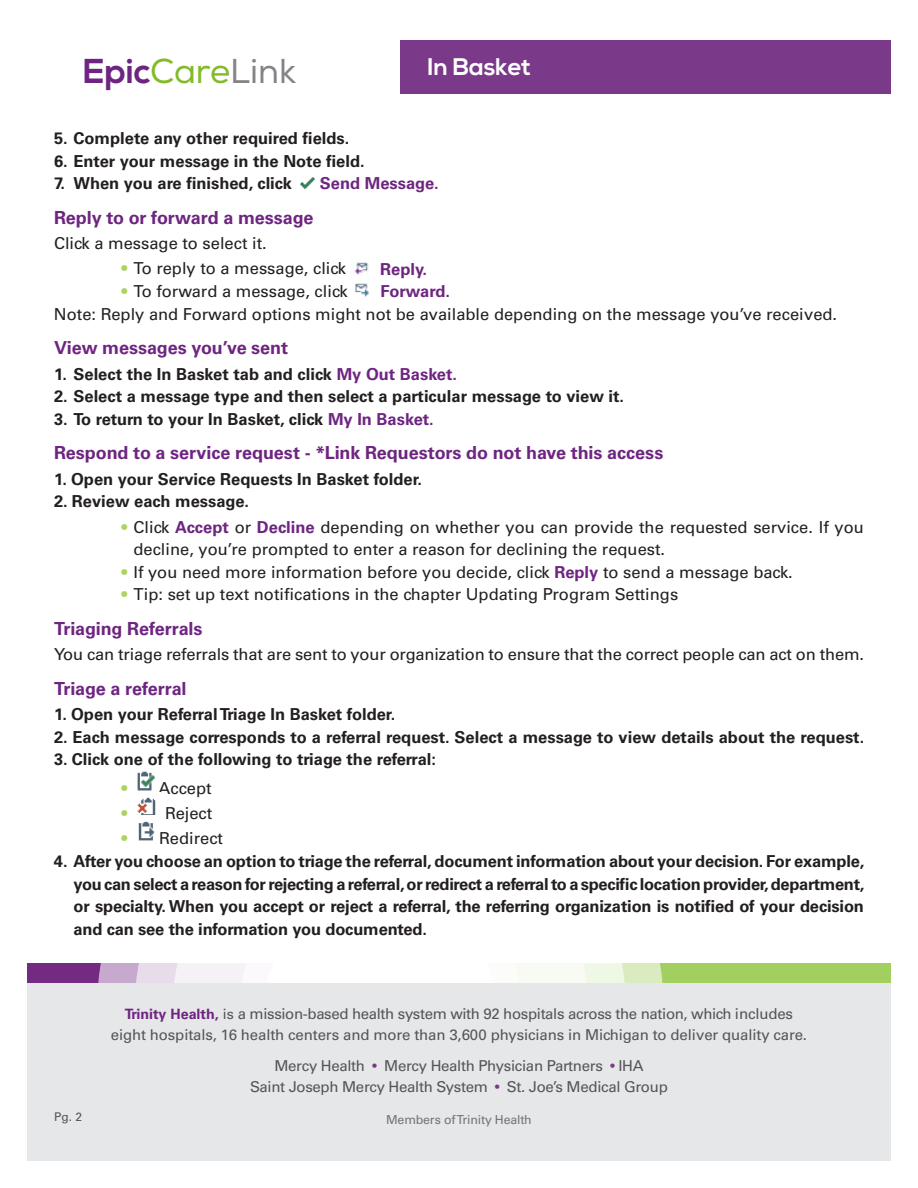
<style>
.page{position:relative;width:918px;height:1188px;background:#fff}
.page>*{position:absolute;margin:0;border:0;box-sizing:border-box;transform-origin:0 0}
.t1{font:700 34.5px "Nexa";color:#6e2581}
.t2{font:700 24px "Nexa";color:#fff}
.t3{font:700 18px "Univers LT Std";letter-spacing:-.005em;color:#6e2581}
.t4{font:700 16.5px/22.5px "Univers LT Std";color:#231f20;text-align:justify}
.t5{font:16.5px/22.5px "Univers LT Std";color:#231f20}
.t6{font:700 16.5px "Univers LT Std";color:#6e2581}
.t7{font:15px/21px "Univers LT Std";letter-spacing:-.02em;color:#54555a;text-align:center}
.t8{font:12.3px "Univers LT Std";letter-spacing:-.015em;color:#747478}
.t9{font:12px "Univers LT Std";color:#54555a}
.s1{font-weight:400;color:#82bb27}
.s2{font-weight:400;color:#848488}
.s3{color:#add461}
.s4{font-weight:700;color:#6e2581}
.s5{color:#6e2581}
.s6{font-weight:700;font-size:14.25px;color:#6e2581}
.s7{font-size:14.25px}
.s8{font-size:12px;color:#7b3989}
</style>
<div class="page">
<div style="left:27px;top:971px;width:864px;height:190px;background:#e6e7e9"></div>
<div style="left:401px;top:40px;width:490px;height:54px;background:#7b3989"></div>
<img style="left:300px;top:177px;width:15px;height:12px">
<img style="left:351px;top:262px;width:18px;height:13px">
<img style="left:355px;top:283px;width:14px;height:14px">
<img style="left:137px;top:771px;width:18px;height:20px">
<img style="left:137px;top:797px;width:19px;height:18px">
<img style="left:138px;top:821px;width:17px;height:20px">
<svg style="left:27px;top:963px;width:864px;height:19px;background:#97a768"></svg>
<svg style="left:97px;top:963px;width:567px;height:19px"></svg>
<h1 class="t1" style="left:83px;top:51px;width:214px">Epic<span class="s1">Care</span><span class="s2">Link</span></h1>
<p class="t2" style="left:428px;top:53px;width:105px">In Basket</p>
<p class="t4" style="left:54px;top:127px;width:297px">5. Complete any other required felds.</p>
<p class="t4" style="left:54px;top:150px;width:312px">6. Enter your message in the Note feld.</p>
<p class="t4" style="left:54px;top:172px;width:239px">7. When you are fnished, click</p>
<p class="t6" style="left:320px;top:174px;width:120px">Send Message.</p>
<p class="t3" style="left:54px;top:207px;width:261px">Reply to or forward a message</p>
<p class="t5" style="left:54px;top:232px;width:214px">Click a message to select it.</p>
<p class="t5" style="left:122px;top:257px;width:226px"><span class="s3">•</span> To reply to a message, click</p>
<p class="t6" style="left:380px;top:259px;width:49px">Reply.</p>
<p class="t5" style="left:121px;top:280px;width:228px"><span class="s3">•</span> To forward a message, click</p>
<p class="t5" style="left:54px;top:280px;width:785px;text-indent:327px"><span class="s4">Forward.<br></span>Note: Reply and Forward options might not be available depending on the message you’ve received.</p>
<p class="t3" style="left:54px;top:337px;width:236px">View messages you’ve sent</p>
<p class="t4" style="left:54px;top:363px;width:405px">1. Select the In Basket tab and click <span class="s5">My Out Basket.</span></p>
<p class="t4" style="left:54px;top:385px;width:572px">2. Select a message type and then select a particular message to view it.</p>
<p class="t4" style="left:54px;top:408px;width:381px">3. To return to your In Basket, click <span class="s5">My In Basket.</span></p>
<p class="t3" style="left:54px;top:442px;width:611px">Respond to a service request - *Link Requestors do not have this access</p>
<p class="t4" style="left:54px;top:468px;width:370px">1. Open your Service Requests In Basket folder.</p>
<p class="t4" style="left:54px;top:490px;width:197px">2. Review each message.</p>
<p class="t5" style="left:133px;top:516px;width:732px;text-indent:-12px"><span class="s3">•</span> Click <span class="s4">Accept</span> or <span class="s4">Decline</span> depending on whether you can provide the requested service. If you decline, you’re prompted to enter a reason for declining the request.</p>
<p class="t5" style="left:121px;top:561px;width:673px"><span class="s3">•</span> If you need more information before you decide, click <span class="s4">Reply</span> to send a message back.</p>
<p class="t5" style="left:121px;top:583px;width:558px"><span class="s3">•</span> Tip: set up text notifcations in the chapter Updating Program Settings</p>
<p class="t3" style="left:54px;top:618px;width:150px">Triaging Referrals</p>
<p class="t5" style="left:54px;top:643px;width:812px">You can triage referrals that are sent to your organization to ensure that the correct people can act on them.</p>
<p class="t3" style="left:54px;top:678px;width:134px">Triage a referral</p>
<p class="t4" style="left:54px;top:703px;width:343px">1. Open your Referral Triage In Basket folder.</p>
<p class="t4" style="left:54px;top:726px;width:812px">2. Each message corresponds to a referral request. Select a message to view details about the request.</p>
<p class="t5" style="left:122px;top:777px;width:92px"><span class="s3">•</span> Accept</p>
<p class="t4" style="left:54px;top:748px;width:384px">3. Click one of the following to triage the referral:</p>
<p class="t5" style="left:122px;top:802px;width:92px"><span class="s3">•</span> Reject</p>
<p class="t5" style="left:122px;top:827px;width:103px"><span class="s3">•</span> Redirect</p>
<p class="t4" style="left:74px;top:850px;width:792px;text-indent:-20px">4. After you choose an option to triage the referral, document information about your decision. For example, you can select a reason for rejecting a referral,or redirect a referral to a specifc location provider,department, or specialty. When you accept or reject a referral, the referring organization is notifed of your decision and can see the information you documented.</p>
<p class="t7" style="left:111px;top:1003px;width:698px"><span class="s6">Trinity Health,</span> <span class="s7">is</span> a mission-based health system with 92 hospitals across the nation, which includes eight hospitals, 16 health centers and more than 3,600 physicians in Michigan to deliver quality care.</p>
<p class="t7" style="left:250px;top:1055px;width:419px">Mercy Health <span class="s8">•</span> Mercy Health Physician Partners <span class="s8">•</span> IHA<br>Saint Joseph Mercy Health System <span class="s8">•</span> St. Joe’s Medical Group</p>
<p class="t9" style="left:54px;top:1109px;width:30px">Pg. 2</p>
<p class="t8" style="left:386px;top:1112px;width:147px">Members of Trinity Health</p>
</div>
